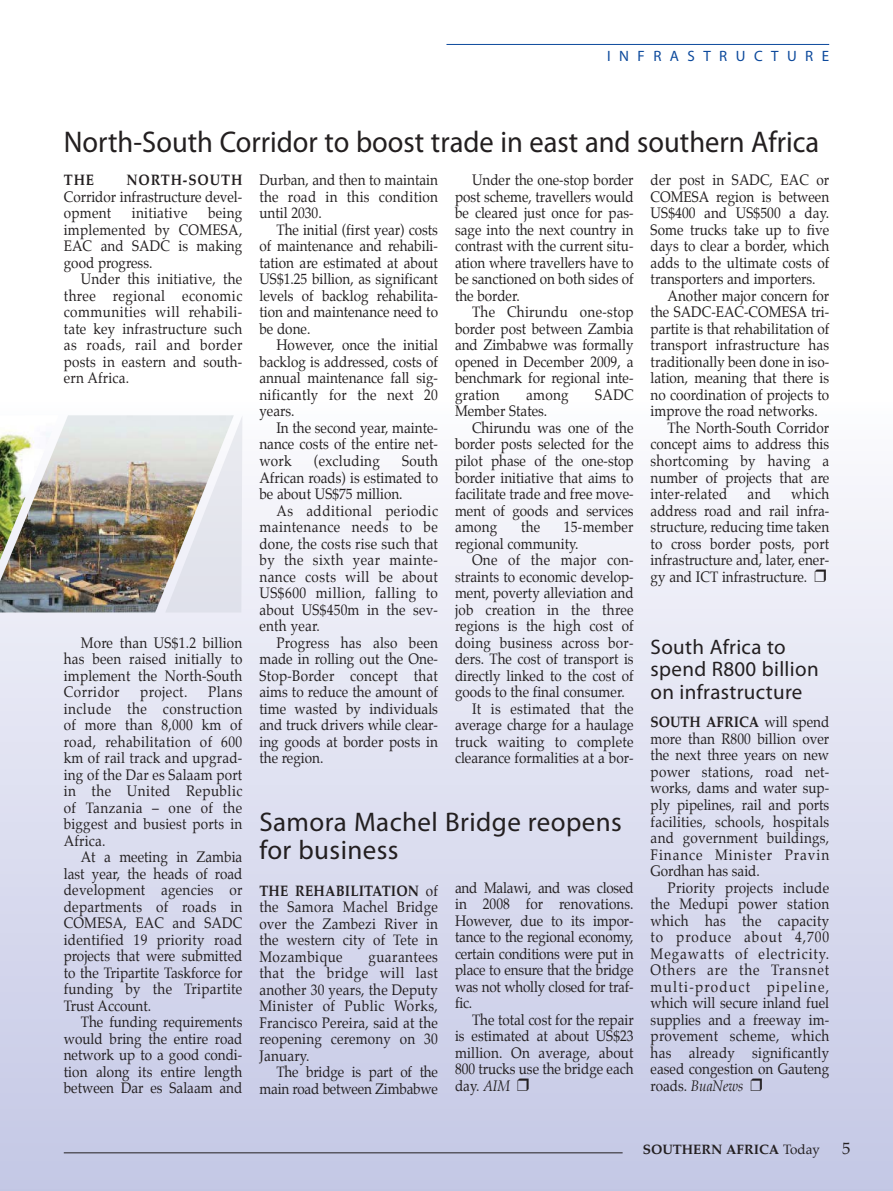
<style>
.page{position:relative;width:893px;height:1191px;background:#fff}
.page>*{position:absolute;margin:0;border:0;box-sizing:border-box;transform-origin:0 0}
.t1{font:30px "Myriad Pro";color:#231f20;scale:.95 1}
.t2{font:27px/28.5px "Myriad Pro";letter-spacing:.015em;color:#231f20}
.t3{font:21px/22.5px "Myriad Pro";letter-spacing:.015em;color:#231f20}
.t4{font:16.5px "Palatino";color:#231f20}
.t5{font:15px/16.5px "Palatino";color:#231f20;text-align:justify;scale:.9 1}
.t6{font:15px "Palatino";letter-spacing:.02em;color:#231f20;scale:.9 1}
.t7{font:700 15px "Palatino";letter-spacing:.07em;color:#231f20;scale:.9 1}
.t8{font:15px "Myriad";letter-spacing:.565em;color:#0c499c}
.t9{font:15px "Palatino";letter-spacing:.035em;color:#231f20;scale:.9 1}
.t10{font:700 13.5px "Palatino";color:#231f20}
.s1{font-weight:700}
.s2{font-style:italic}
.s3{font-weight:400}
</style>
<div class="page">
<hr style="left:0;top:1188px;width:893px;height:2px;background:#c2c6e3">
<div style="left:0;top:401px;width:893px;height:787px;background:linear-gradient(to bottom,#fbfbfd,#c3c7e5)"></div>
<hr style="left:64px;top:1152px;width:559px;height:1px;background:#231f20">
<hr style="left:446px;top:44px;width:383px;height:1px;background:#0c499c">
<img style="left:0;top:415px;width:165px;height:197px">
<img style="left:165px;top:415px;width:77px;height:197px">
<svg style="left:815px;top:569px;width:11px;height:12px"></svg>
<svg style="left:518px;top:1078px;width:11px;height:13px"></svg>
<svg style="left:751px;top:1078px;width:11px;height:12px"></svg>
<p class="t8" style="left:607px;top:50px;width:223px">INFRASTRUCTURE</p>
<h1 class="t1" style="left:64px;top:130px;width:797px">North-South Corridor to boost trade in east and southern Africa</h1>
<p class="t7" style="left:64px;top:173px;width:35px">THE</p>
<p class="t7" style="left:126px;top:173px;width:130px">NORTH-SOUTH</p>
<p class="t5" style="left:64px;top:189px;width:200px">Corridor infrastructure devel&shy;opment</p>
<p class="t5" style="left:64px;top:206px;width:200px;text-indent:144px">being implemented by COMESA, EAC and SADC is making good progress.</p>
<p class="t5" style="left:64px;top:272px;width:200px;text-indent:17px">Under this initiative, the three regional economic communities will rehabili&shy;tate key infrastructure such as roads, rail and border posts in eastern and south&shy;ern Africa.</p>
<p class="t6" style="left:132px;top:206px;width:63px">initiative</p>
<p class="t5" style="left:64px;top:635px;width:200px;text-indent:17px">More than US$1.2 billion has been raised initially to implement the North-South Corridor</p>
<p class="t5" style="left:64px;top:684px;width:200px;text-indent:144px">Plans include the construction of more than 8,000 km of road, rehabilitation of 600 km of rail track and upgrad&shy;ing of the Dar es Salaam port in the United Republic of Tanzania – one of the biggest and busiest ports in Africa.</p>
<p class="t5" style="left:64px;top:849px;width:200px;text-indent:17px">At a meeting in Zambia last year, the heads of road development agencies or departments of roads in COMESA, EAC and SADC identified 19 priority road projects that were submitted to the Tripartite Taskforce for funding by the Tripartite Trust Account.</p>
<p class="t5" style="left:64px;top:1014px;width:200px;text-indent:17px">The funding requirements would bring the entire road network up to a good condi&shy;tion along its entire length between Dar es Salaam and</p>
<p class="t9" style="left:140px;top:684px;width:54px">project.</p>
<p class="t5" style="left:259px;top:173px;width:200px">Durban, and then to maintain the road in this condition until 2030.</p>
<p class="t5" style="left:259px;top:222px;width:200px;text-indent:17px">The initial (first year) costs of maintenance and rehabili&shy;tation are estimated at about US$1.25 billion, as significant levels of backlog rehabilita&shy;tion and maintenance need to be done.</p>
<p class="t5" style="left:259px;top:338px;width:200px;text-indent:17px">However, once the initial backlog is addressed, costs of annual maintenance fall sig&shy;nificantly for the next 20 years.</p>
<p class="t5" style="left:259px;top:420px;width:200px;text-indent:17px">In the second year, mainte&shy;nance costs of the entire net&shy;work</p>
<p class="t5" style="left:259px;top:453px;width:200px;text-indent:143px">South African roads) is estimated to be about US$75 million.</p>
<p class="t5" style="left:259px;top:503px;width:200px;text-indent:17px">As additional periodic maintenance needs to be done, the costs rise such that by the sixth year mainte&shy;nance costs will be about US$600 million, falling to about US$450m in the sev&shy;enth year.</p>
<p class="t5" style="left:259px;top:635px;width:200px;text-indent:17px">Progress has also been made in rolling out the One-Stop-Border concept that aims to reduce the amount of time wasted by individuals and truck drivers while clear&shy;ing goods at border posts in the region.</p>
<p class="t6" style="left:314px;top:453px;width:75px">(excluding</p>
<p class="t5" style="left:455px;top:173px;width:200px;text-indent:17px">Under the one-stop border post scheme, travellers would be cleared just once for pas&shy;sage into the next country in contrast with the current situ&shy;ation where travellers have to be sanctioned on both sides of the border.</p>
<p class="t5" style="left:455px;top:305px;width:200px;text-indent:17px">The Chirundu one-stop border post between Zambia and Zimbabwe was formally opened in December 2009, a benchmark for regional inte&shy;gration</p>
<p class="t5" style="left:526px;top:387px;width:49px">among</p>
<p class="t5" style="left:595px;top:387px;width:44px">SADC</p>
<p class="t5" style="left:455px;top:404px;width:104px">Member States.</p>
<p class="t5" style="left:472px;top:420px;width:181px">Chirundu was one of the</p>
<p class="t5" style="left:455px;top:437px;width:200px">border posts selected for the</p>
<p class="t5" style="left:455px;top:453px;width:200px">pilot phase of the one-stop</p>
<p class="t5" style="left:455px;top:470px;width:200px">border initiative that aims to</p>
<p class="t5" style="left:455px;top:486px;width:200px">facilitate trade and free move-</p>
<p class="t5" style="left:455px;top:503px;width:200px">ment of goods and services</p>
<p class="t5" style="left:455px;top:519px;width:49px">among</p>
<p class="t5" style="left:521px;top:519px;width:23px">the</p>
<p class="t5" style="left:455px;top:519px;width:200px;text-indent:109px">15-member regional community.</p>
<p class="t6" style="left:472px;top:552px;width:181px">One of the major con-</p>
<p class="t5" style="left:455px;top:569px;width:200px">straints to economic develop-</p>
<p class="t5" style="left:455px;top:585px;width:200px">ment, poverty alleviation and</p>
<p class="t6" style="left:455px;top:602px;width:200px">job creation in the three</p>
<p class="t5" style="left:455px;top:618px;width:200px">regions is the high cost of</p>
<p class="t6" style="left:455px;top:635px;width:200px">doing business across bor-</p>
<p class="t5" style="left:455px;top:651px;width:200px">ders. The cost of transport is</p>
<p class="t5" style="left:455px;top:668px;width:200px">directly linked to the cost of</p>
<p class="t5" style="left:455px;top:684px;width:190px">goods to the final consumer.</p>
<p class="t6" style="left:472px;top:701px;width:181px">It is estimated that the</p>
<p class="t5" style="left:455px;top:717px;width:200px">average charge for a haulage</p>
<p class="t6" style="left:455px;top:734px;width:200px">truck waiting to complete</p>
<p class="t5" style="left:455px;top:750px;width:200px">clearance formalities at a bor-</p>
<h2 class="t2" style="left:259px;top:810px;width:364px">Samora Machel Bridge reopens for business</h2>
<p class="t5" style="left:259px;top:883px;width:200px"><span class="s1">THE REHABILITATION</span> of the Samora Machel Bridge over the Zambezi River in the western city of Tete in Mozambique</p>
<p class="t5" style="left:259px;top:949px;width:200px;text-indent:109px">guarantees that the bridge will last another 30 years, the Deputy Minister of Public Works, Francisco Pereira, said at the reopening ceremony on 30<br>January.</p>
<p class="t5" style="left:259px;top:1065px;width:200px;text-align:right">The bridge is part of the main road between Zimbabwe</p>
<p class="t5" style="left:455px;top:880px;width:200px">and Malawi, and was closed in 2008 for renovations.<br>However, due to its impor&shy;tance to the regional economy, certain conditions were put in place to ensure that the bridge was not wholly closed for traf&shy;fic.</p>
<p class="t5" style="left:455px;top:1012px;width:200px;text-indent:17px">The total cost for the repair is estimated at about US$23 million. On average, about 800 trucks use the bridge each day. <span class="s2">AIM</span></p>
<p class="t5" style="left:651px;top:173px;width:200px">der post in SADC, EAC or</p>
<p class="t5" style="left:651px;top:189px;width:200px">COMESA region is between</p>
<p class="t5" style="left:651px;top:206px;width:200px">US$400 and US$500 a day.</p>
<p class="t5" style="left:651px;top:222px;width:200px">Some trucks take up to five</p>
<p class="t5" style="left:651px;top:239px;width:200px">days to clear a border, which</p>
<p class="t5" style="left:651px;top:255px;width:200px">adds to the ultimate costs of</p>
<p class="t5" style="left:651px;top:272px;width:185px">transporters and importers.</p>
<p class="t5" style="left:668px;top:288px;width:181px">Another major concern for</p>
<p class="t5" style="left:651px;top:305px;width:200px">the SADC-EAC-COMESA tri-</p>
<p class="t5" style="left:651px;top:321px;width:200px">partite is that rehabilitation of</p>
<p class="t5" style="left:651px;top:338px;width:200px">transport infrastructure has</p>
<p class="t5" style="left:651px;top:354px;width:200px">traditionally been done in iso-</p>
<p class="t5" style="left:651px;top:371px;width:200px">lation, meaning that there is</p>
<p class="t5" style="left:651px;top:387px;width:200px">no coordination of projects to</p>
<p class="t5" style="left:651px;top:404px;width:187px">improve the road networks.</p>
<p class="t5" style="left:668px;top:420px;width:181px">The North-South Corridor</p>
<p class="t5" style="left:651px;top:437px;width:200px">concept aims to address this</p>
<p class="t6" style="left:651px;top:453px;width:200px">shortcoming by having a</p>
<p class="t5" style="left:651px;top:470px;width:200px">number of projects that are</p>
<p class="t6" style="left:651px;top:486px;width:87px">inter-related</p>
<p class="t5" style="left:748px;top:486px;width:27px">and</p>
<p class="t5" style="left:651px;top:486px;width:200px;text-indent:141px">which address road and rail infra&shy;structure, reducing time taken to cross border posts, port infrastructure and, later, ener&shy;gy and ICT infrastructure.</p>
<h3 class="t3" style="left:651px;top:637px;width:170px">South Africa to spend R800 billion on infrastructure</h3>
<p class="t5" style="left:651px;top:715px;width:200px"><span class="s1">SOUTH AFRICA</span> will spend more than R800 billion over the next three years on new power stations, road net&shy;works, dams and water sup&shy;ply pipelines, rail and ports facilities, schools, hospitals and government buildings, Finance Minister Pravin Gordhan has said.</p>
<p class="t5" style="left:651px;top:880px;width:200px;text-indent:17px">Priority projects include the Medupi power station which has the capacity to produce about 4,700<br>Megawatts of electricity.<br>Others are the Transnet multi-product pipeline, which will secure inland fuel supplies and a freeway im&shy;provement scheme, which has already significantly eased congestion on Gauteng roads. <span class="s2">BuaNews</span></p>
<p class="t10" style="left:643px;top:1143px;width:179px">SOUTHERN AFRICA <span class="s3">Today</span></p>
<p class="t4" style="left:842px;top:1140px;width:10px">5</p>
</div>
